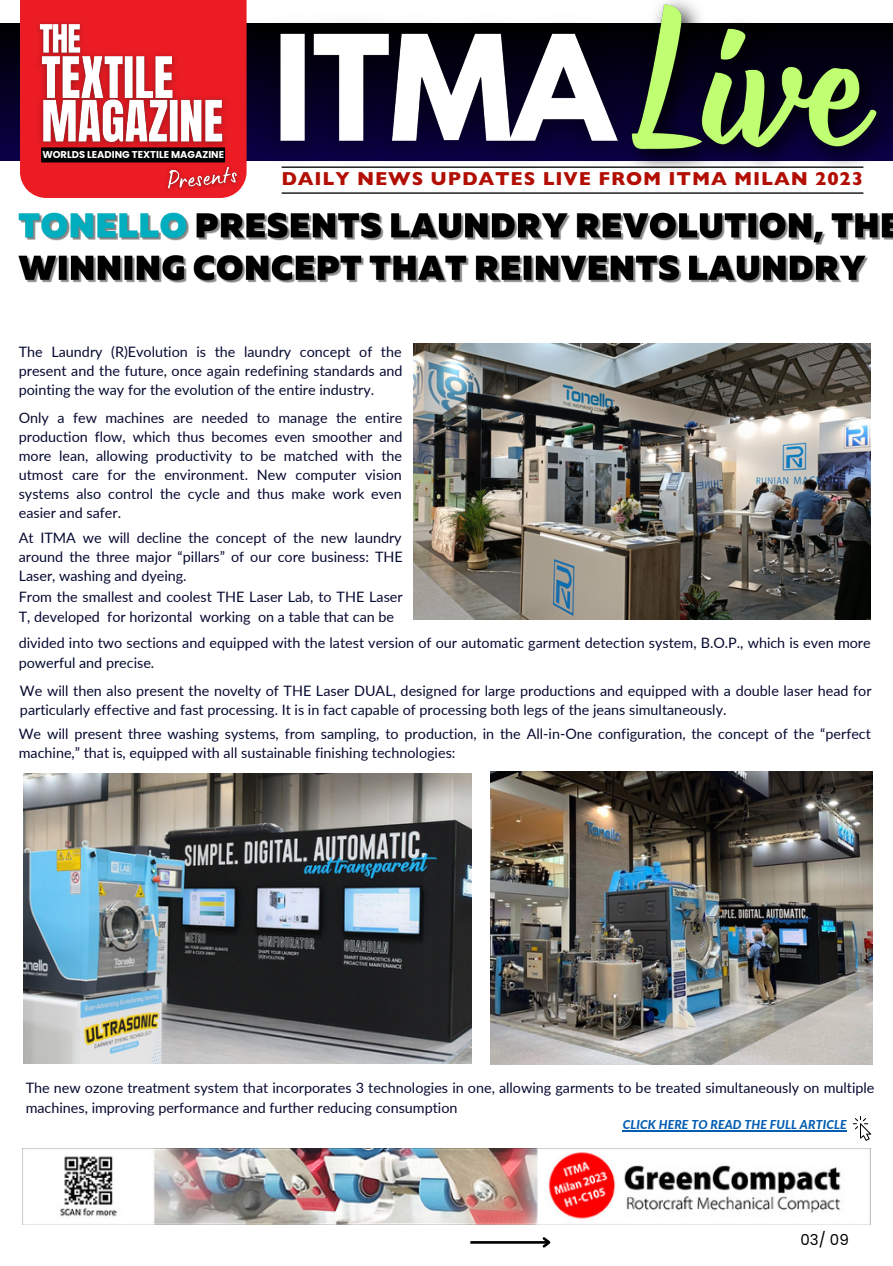
<style>
.page{position:relative;width:893px;height:1266px;background:#fff}
.page>*{position:absolute;margin:0;border:0;box-sizing:border-box;transform-origin:0 0}
.t1{font:800 18.9px "Gill Sans";letter-spacing:.045em;color:#b20e03}
.t2{font:15.05px "Poppins";color:#000}
.t3{font:14.35px/19.1px "Lato";color:#050a30}
.t4{font:italic 800 12.25px "Lato";letter-spacing:.01em;color:#035eb2}
.t5{font:700 9.97px "Poppins";color:#fff}
</style>
<div class="page">
<img style="left:22px;top:1148px;width:848px;height:76px">
<hr style="left:470px;top:1240px;width:79px;height:3px;background:#000">
<svg style="left:540px;top:1237px;width:11px;height:11px"></svg>
<svg style="left:852px;top:1116px;width:19px;height:24px"></svg>
<hr style="left:622px;top:1130px;width:224px;height:1px;background:#035eb2">
<img style="left:18px;top:213px;width:841px;height:70px">
<div style="left:0;top:24px;width:892px;height:137px;background:linear-gradient(to bottom,#000,#0c0048)"></div>
<div style="left:20px;top:0;width:214px;height:198px;background:#eb1c24"></div>
<img style="left:234px;top:0;width:370px;height:233px">
<img style="left:604px;top:0;width:288px;height:276px">
<hr style="left:281px;top:192px;width:582px;height:2px;background:#000">
<hr style="left:281px;top:166px;width:582px;height:2px;background:#000">
<img style="left:32px;top:8px;width:58px;height:24px">
<img style="left:29px;top:32px;width:157px;height:44px">
<img style="left:29px;top:76px;width:206px;height:97px">
<img style="left:158px;top:156px;width:90px;height:53px">
<img style="left:413px;top:344px;width:457px;height:275px">
<img style="left:24px;top:773px;width:447px;height:290px">
<img style="left:490px;top:771px;width:382px;height:293px">
<p class="t5" style="left:42px;top:147px;width:183px">WORLDS LEADING TEXTILE MAGAZINE</p>
<p class="t1" style="left:281px;top:172px;width:583px">DAILY NEWS UPDATES LIVE FROM ITMA MILAN 2023</p>
<p class="t3" style="left:19px;top:341px;width:385px;text-align:justify">The Laundry (R)Evolution is the laundry concept of the present and the future, once again redefining standards and pointing the way for the evolution of the entire industry.</p>
<p class="t3" style="left:19px;top:407px;width:385px;text-align:justify">Only a few machines are needed to manage the entire production flow, which thus becomes even smoother and more lean, allowing productivity to be matched with the utmost care for the environment. New computer vision systems also control the cycle and thus make work even easier and safer.</p>
<p class="t3" style="left:19px;top:527px;width:385px;text-align:justify">At ITMA we will decline the concept of the new laundry around the three major “pillars” of our core business: THE Laser, washing and dyeing.</p>
<p class="t3" style="left:19px;top:587px;width:385px">From the smallest and coolest THE Laser Lab, to THE Laser<br>T, developed for horizontal working on a table that can be</p>
<p class="t3" style="left:19px;top:633px;width:853px">divided into two sections and equipped with the latest version of our automatic garment detection system, B.O.P., which is even more powerful and precise.</p>
<p class="t3" style="left:20px;top:680px;width:853px">We will then also present the novelty of THE Laser DUAL, designed for large productions and equipped with a double laser head for particularly effective and fast processing. It is in fact capable of processing both legs of the jeans simultaneously.</p>
<p class="t3" style="left:19px;top:723px;width:853px">We will present three washing systems, from sampling, to production, in the All-in-One configuration, the concept of the “perfect machine,” that is, equipped with all sustainable finishing technologies:</p>
<p class="t3" style="left:26px;top:1078px;width:850px">The new ozone treatment system that incorporates 3 technologies in one, allowing garments to be treated simultaneously on multiple machines, improving performance and further reducing consumption</p>
<p class="t4" style="left:622px;top:1116px;width:225px">CLICK HERE TO READ THE FULL ARTICLE</p>
<p class="t2" style="left:800px;top:1228px;width:50px">03/ 09</p>
</div>
